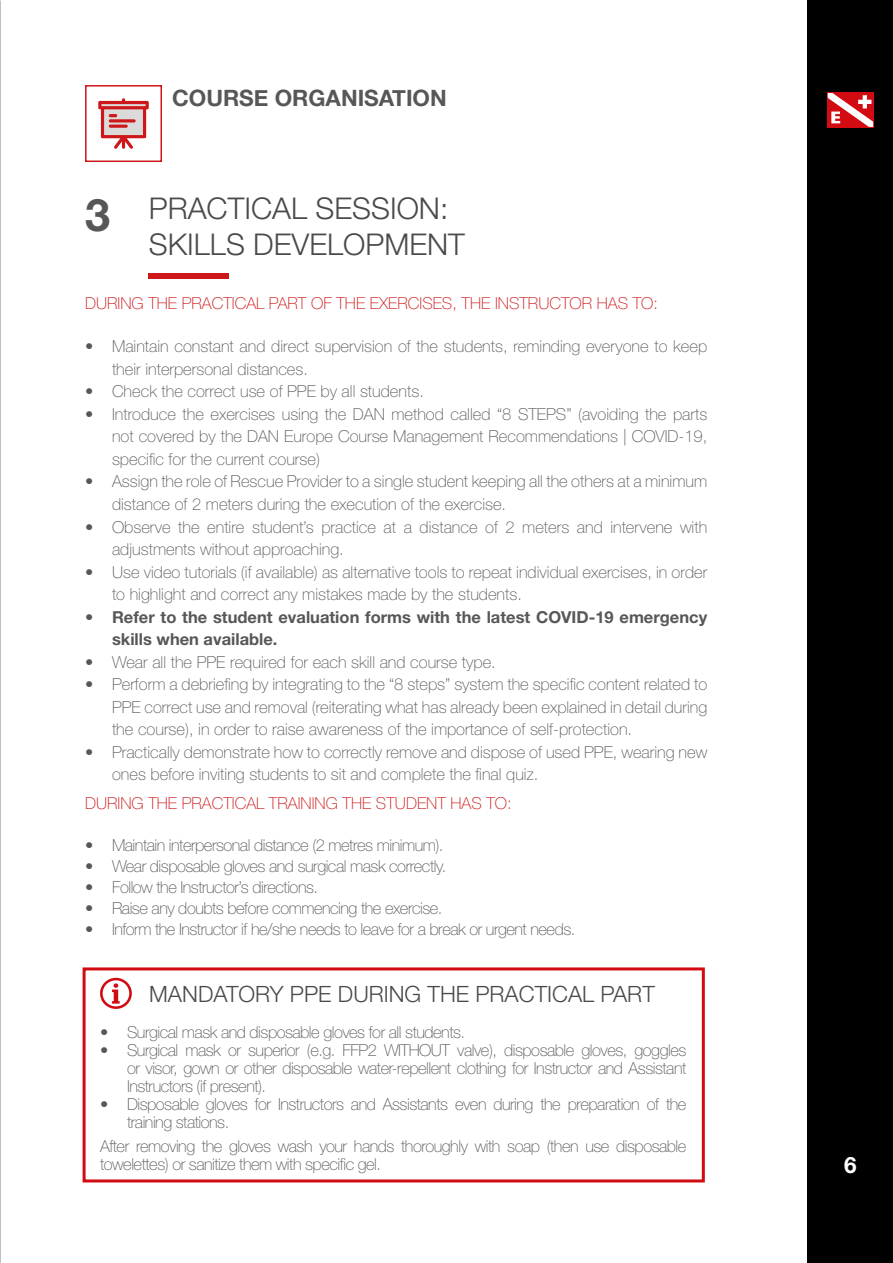
<style>
.page{position:relative;width:893px;height:1263px;background:#fff}
.page>*{position:absolute;margin:0;border:0;box-sizing:border-box;transform-origin:0 0}
.t1{font:700 45px "Helvetica Neue LT";color:#575756}
.t2{font:300 30px/36px "Helvetica Neue LT";color:#4a4a49}
.t3{font:300 22.5px "Helvetica Neue LT";color:#4a4a49}
.t4{font:700 22.5px "Helvetica Neue";color:#575756}
.t5{font:700 22.5px "Helvetica Neue LT";color:#fff}
.t6{font:100 16.5px/22.5px "Helvetica Neue LT";color:#575756}
.t7{font:100 16.5px/18px "Helvetica Neue LT";letter-spacing:-.03em;color:#575756}
.t8{font:100 16.5px "Helvetica Neue LT";color:#cd1719}
.t9{font:700 16.5px/22.5px "Helvetica Neue LT";color:#575756}
</style>
<div class="page">
<div style="left:149px;top:273px;width:80px;height:5px;background:#cd1719"></div>
<div style="left:85px;top:85px;width:77px;height:77px;border:2px solid #cd1719"></div>
<svg style="left:98px;top:98px;width:51px;height:51px"></svg>
<hr style="left:109px;top:125px;width:19px;height:3px;background:#cd1719;border-radius:2px">
<div style="left:83px;top:967px;width:622px;height:215px;border:3px solid #d20a11"></div>
<svg style="left:100px;top:978px;width:32px;height:31px"></svg>
<div style="left:808px;top:0;width:85px;height:1263px;background:#000"></div>
<div style="left:827px;top:92px;width:47px;height:36px;background:#d20a11"></div>
<svg style="left:828px;top:93px;width:45px;height:34px"></svg>
<h1 class="t1" style="left:85px;top:187px;width:27px">3</h1>
<h3 class="t4" style="left:172px;top:81px;width:276px">COURSE ORGANISATION</h3>
<h2 class="t2" style="left:149px;top:190px;width:318px">PRACTICAL SESSION:<br>SKILLS DEVELOPMENT</h2>
<p class="t8" style="left:85px;top:294px;width:574px">DURING THE PRACTICAL PART OF THE EXERCISES, THE INSTRUCTOR HAS TO:</p>
<p class="t6" style="left:112px;top:335px;width:597px;text-indent:-27px">• Maintain constant and direct supervision of the students, reminding everyone to keep their interpersonal distances.</p>
<p class="t6" style="left:85px;top:380px;width:340px">• Check the correct use of PPE by all students.</p>
<p class="t6" style="left:112px;top:403px;width:597px;text-align:justify;text-indent:-27px">• Introduce the exercises using the DAN method called “8 STEPS” (avoiding the parts not covered by the DAN Europe Course Management Recommendations | COVID-19, specific for the current course)</p>
<p class="t6" style="left:112px;top:470px;width:597px;text-indent:-27px">• Assign the role of Rescue Provider to a single student keeping all the others at a minimum distance of 2 meters during the execution of the exercise.</p>
<p class="t6" style="left:112px;top:515px;width:597px;text-indent:-27px">• Observe the entire student’s practice at a distance of 2 meters and intervene with adjustments without approaching.</p>
<p class="t6" style="left:112px;top:560px;width:597px;text-indent:-27px">• Use video tutorials (if available) as alternative tools to repeat individual exercises, in order to highlight and correct any mistakes made by the students.</p>
<p class="t9" style="left:112px;top:605px;width:597px;text-indent:-27px">• Refer to the student evaluation forms with the latest COVID-19 emergency skills when available.</p>
<p class="t6" style="left:85px;top:650px;width:412px">• Wear all the PPE required for each skill and course type.</p>
<p class="t6" style="left:112px;top:673px;width:597px;text-align:justify;text-indent:-27px">• Perform a debriefing by integrating to the “8 steps” system the specific content related to PPE correct use and removal (reiterating what has already been explained in detail during the course), in order to raise awareness of the importance of self-protection.</p>
<p class="t6" style="left:112px;top:740px;width:597px;text-indent:-27px">• Practically demonstrate how to correctly remove and dispose of used PPE, wearing new ones before inviting students to sit and complete the final quiz.</p>
<p class="t8" style="left:85px;top:793px;width:428px">DURING THE PRACTICAL TRAINING THE STUDENT HAS TO:</p>
<p class="t7" style="left:85px;top:836px;width:360px">• Maintain interpersonal distance (2 metres minimum).</p>
<p class="t7" style="left:85px;top:857px;width:363px">• Wear disposable gloves and surgical mask correctly.</p>
<p class="t7" style="left:85px;top:878px;width:235px">• Follow the Instructor’s directions.</p>
<p class="t7" style="left:85px;top:899px;width:359px">• Raise any doubts before commencing the exercise.</p>
<p class="t7" style="left:85px;top:920px;width:492px">• Inform the Instructor if he/she needs to leave for a break or urgent needs.</p>
<h3 class="t3" style="left:149px;top:980px;width:507px">MANDATORY PPE DURING THE PRACTICAL PART</h3>
<p class="t7" style="left:100px;top:1023px;width:367px">• Surgical mask and disposable gloves for all students.</p>
<p class="t6" style="left:127px;top:1041px;width:561px;line-height:18px;text-align:justify;text-indent:-27px">• Surgical mask or superior (e.g. FFP2 WITHOUT valve), disposable gloves, goggles or visor, gown or other disposable water-repellent clothing for Instructor and Assistant Instructors (if present).</p>
<p class="t7" style="left:127px;top:1095px;width:561px;text-indent:-27px">• Disposable gloves for Instructors and Assistants even during the preparation of the training stations.</p>
<p class="t7" style="left:100px;top:1137px;width:588px">After removing the gloves wash your hands thoroughly with soap (then use disposable towelettes) or sanitize them with specific gel.</p>
<h3 class="t5" style="left:844px;top:1151px;width:14px">6</h3>
</div>
